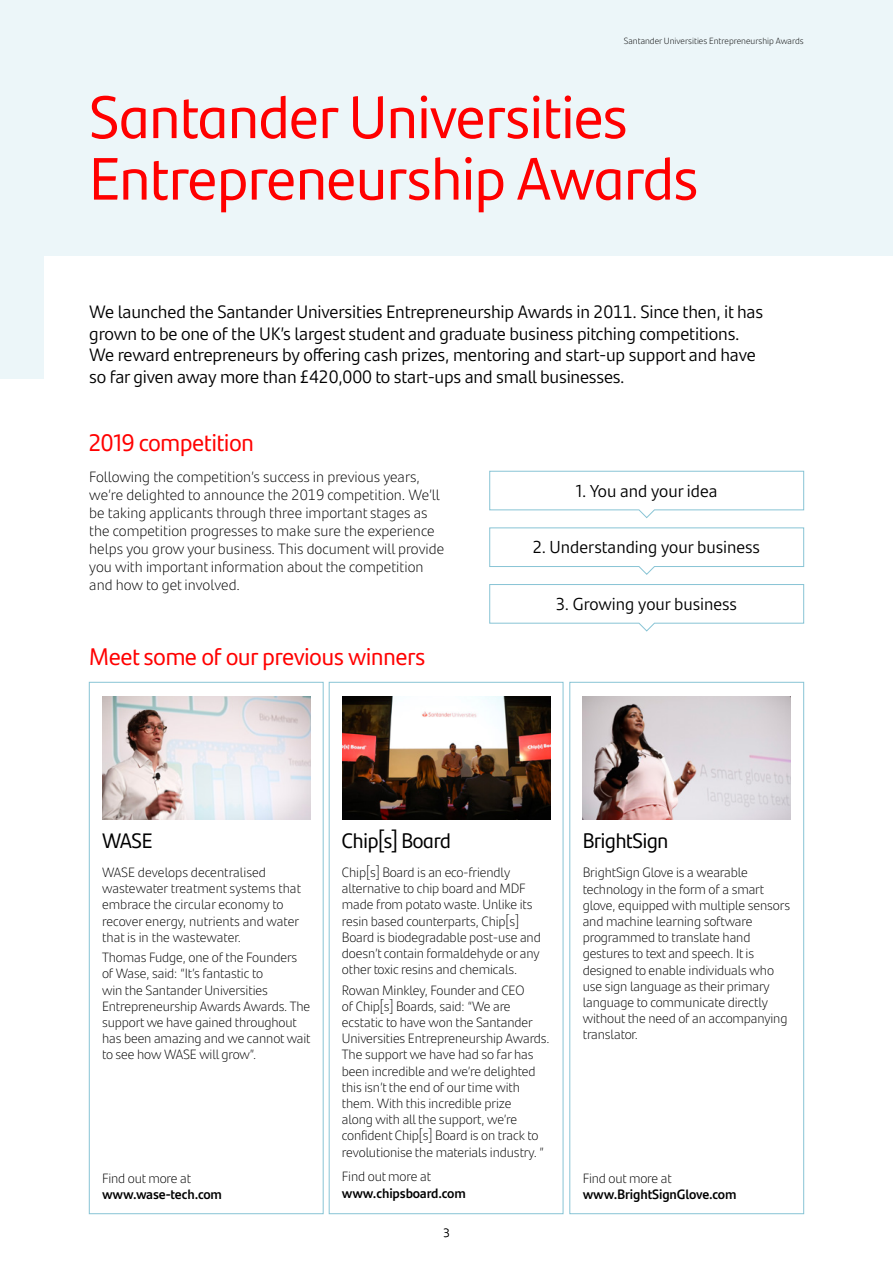
<style>
.page{position:relative;width:893px;height:1263px;background:#fff}
.page>*{position:absolute;margin:0;border:0;box-sizing:border-box;transform-origin:0 0}
.t1{font:60px/61.5px "Santander Headline";color:#f00}
.t2{font:24px "Santander Headline";color:#f00}
.t3{font:21px "Santander Headline";letter-spacing:-.01em;color:#000}
.t4{font:18px/21.6px "Santander Text";letter-spacing:-.01em;color:#000}
.t5{font:17.4px "Santander Text";color:#000}
.t6{font:300 15px/18px "Santander Text";color:#000}
.t7{font:300 13.5px/16.2px "Santander Text";letter-spacing:-.01em;color:#000}
.t8{font:700 13.5px "Santander Text";letter-spacing:-.01em;color:#000}
.t9{font:300 12px "Santander Text";color:#000}
.t10{font:300 9px "Santander Text";color:#000}
</style>
<div class="page">
<div style="left:36px;top:0;width:857px;height:255px;background:#ecf6f9"></div>
<div style="left:0;top:0;width:44px;height:378px;background:#ecf6f9"></div>
<svg style="left:489px;top:470px;width:315px;height:49px"></svg>
<div style="left:89px;top:682px;width:235px;height:532px;background:#fff;border:1px solid #88c4d5"></div>
<img style="left:102px;top:696px;width:208px;height:123px">
<div style="left:329px;top:682px;width:234px;height:532px;background:#fff;border:1px solid #88c4d5"></div>
<img style="left:342px;top:696px;width:208px;height:123px">
<div style="left:569px;top:682px;width:235px;height:532px;background:#fff;border:1px solid #88c4d5"></div>
<img style="left:583px;top:696px;width:208px;height:123px">
<svg style="left:489px;top:527px;width:315px;height:48px"></svg>
<svg style="left:489px;top:584px;width:315px;height:48px"></svg>
<p class="t10" style="left:624px;top:34px;width:181px">Santander Universities Entrepreneurship Awards</p>
<h1 class="t1" style="left:89px;top:83px;width:610px">Santander Universities<br>Entrepreneurship Awards</h1>
<p class="t4" style="left:89px;top:300px;width:675px">We launched the Santander Universities Entrepreneurship Awards in 2011. Since then, it has grown to be one of the UK’s largest student and graduate business pitching competitions.<br>We reward entrepreneurs by offering cash prizes, mentoring and start-up support and have so far given away more than £420,000 to start-ups and small businesses.</p>
<h2 class="t2" style="left:89px;top:424px;width:166px">2019 competition</h2>
<p class="t6" style="left:89px;top:467px;width:356px">Following the competition’s success in previous years, we’re delighted to announce the 2019 competition. We’ll be taking applicants through three important stages as the competition progresses to make sure the experience helps you grow your business. This document will provide you with important information about the competition and how to get involved.</p>
<h2 class="t2" style="left:89px;top:639px;width:337px">Meet some of our previous winners</h2>
<p class="t5" style="left:576px;top:477px;width:143px">1. You and your idea</p>
<p class="t5" style="left:533px;top:534px;width:228px">2. Understanding your business</p>
<p class="t5" style="left:556px;top:591px;width:182px">3. Growing your business</p>
<h3 class="t3" style="left:102px;top:825px;width:52px">WASE</h3>
<p class="t7" style="left:102px;top:863px;width:201px">WASE develops decentralised wastewater treatment systems that embrace the circular economy to recover energy, nutrients and water that is in the wastewater.</p>
<p class="t7" style="left:102px;top:949px;width:210px">Thomas Fudge, one of the Founders of Wase, said: “It’s fantastic to<br>win the Santander Universities<br>Entrepreneurship Awards Awards. The support we have gained throughout has been amazing and we cannot wait to see how WASE will grow”.</p>
<p class="t7" style="left:102px;top:1169px;width:91px">Find out more at</p>
<p class="t8" style="left:102px;top:1184px;width:122px">www.wase-tech.com</p>
<h3 class="t3" style="left:342px;top:825px;width:110px">Chip[s] Board</h3>
<p class="t7" style="left:342px;top:863px;width:200px">Chip[s] Board is an eco-friendly alternative to chip board and MDF made from potato waste. Unlike its resin based counterparts, Chip[s] Board is biodegradable post-use and doesn’t contain formaldehyde or any other toxic resins and chemicals.</p>
<p class="t7" style="left:342px;top:981px;width:209px">Rowan Minkley, Founder and CEO<br>of Chip[s] Boards, said: “We are ecstatic to have won the Santander Universities Entrepreneurship Awards.<br>The support we have had so far has been incredible and we’re delighted this isn’t the end of our time with them. With this incredible prize<br>along with all the support, we’re confident Chip[s] Board is on track to revolutionise the materials industry. ”</p>
<p class="t7" style="left:342px;top:1168px;width:91px">Find out more at</p>
<p class="t8" style="left:342px;top:1182px;width:125px">www.chipsboard.com</p>
<p class="t9" style="left:443px;top:1223px;width:8px">3</p>
<h3 class="t3" style="left:583px;top:825px;width:87px">BrightSign</h3>
<p class="t7" style="left:583px;top:864px;width:209px">BrightSign Glove is a wearable technology in the form of a smart glove, equipped with multiple sensors and machine learning software programmed to translate hand gestures to text and speech. It is designed to enable individuals who use sign language as their primary language to communicate directly without the need of an accompanying translator.</p>
<p class="t7" style="left:583px;top:1169px;width:91px">Find out more at</p>
<p class="t8" style="left:583px;top:1184px;width:155px">www.BrightSignGlove.com</p>
</div>
